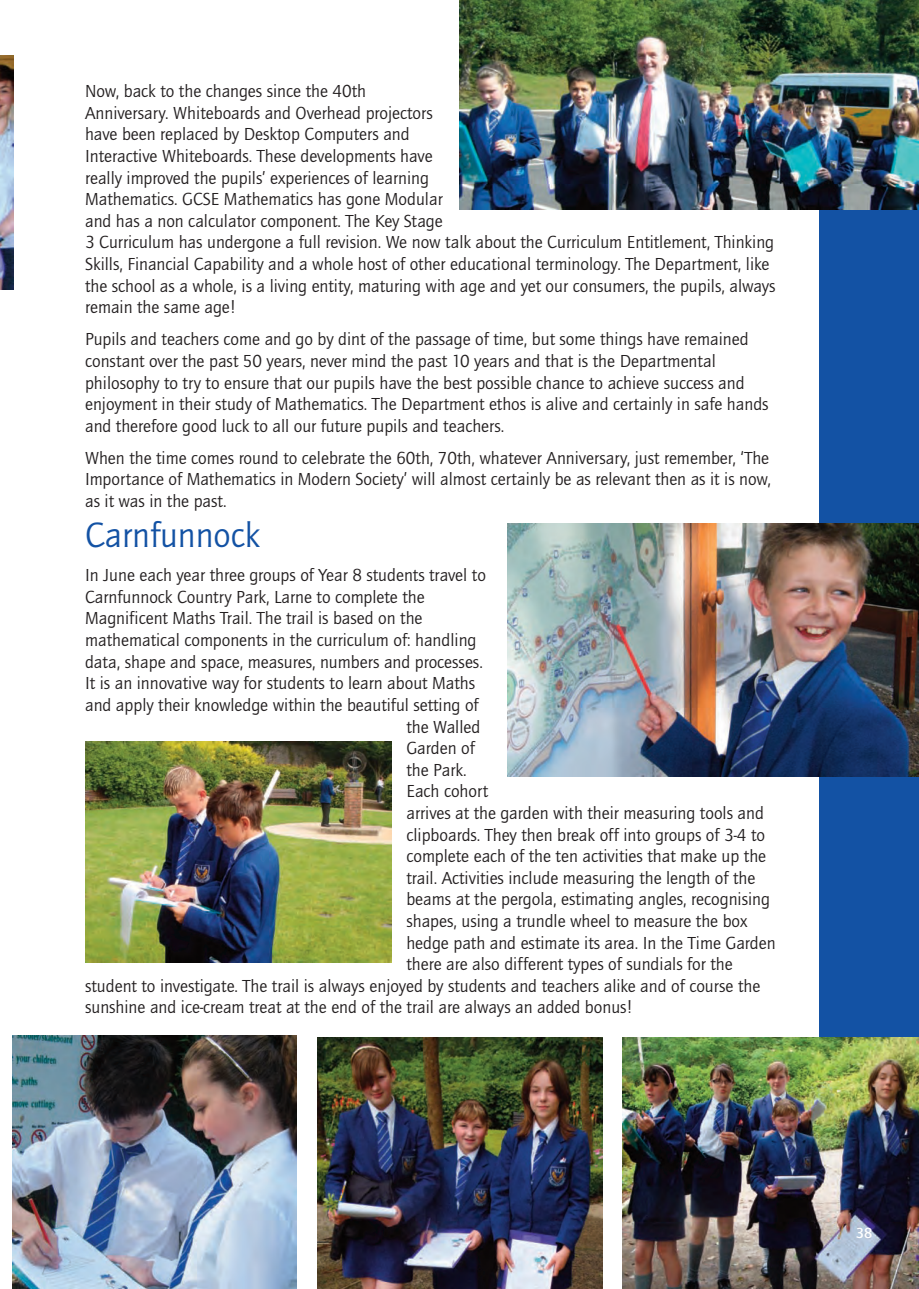
<style>
.page{position:relative;width:919px;height:1289px;background:#fff}
.page>*{position:absolute;margin:0;border:0;box-sizing:border-box;transform-origin:0 0}
.t1{font:36px "Quay Itc T";color:#1352a4}
.t2{font:18px/21.6px "Quay Itc T";color:#231f20}
.t3{font:700 15px "Quay Itc T";color:#fff}
</style>
<div class="page">
<div style="left:819px;top:0;width:99px;height:1288px;background:#1352a4"></div>
<img style="left:459px;top:0;width:459px;height:210px">
<img style="left:0;top:55px;width:13px;height:234px">
<img style="left:85px;top:741px;width:306px;height:221px">
<img style="left:317px;top:1037px;width:285px;height:251px">
<img style="left:508px;top:523px;width:410px;height:253px">
<img style="left:13px;top:1035px;width:283px;height:253px">
<img style="left:622px;top:1037px;width:296px;height:251px">
<p class="t2" style="left:85px;top:80px;width:692px">Now, back to the changes since the 40th<br>Anniversary. Whiteboards and Overhead projectors<br>have been replaced by Desktop Computers and<br>Interactive Whiteboards. These developments have<br>really improved the pupils’ experiences of learning<br>Mathematics. GCSE Mathematics has gone Modular<br>and has a non calculator component. The Key Stage<br>3 Curriculum has undergone a full revision. We now talk about the Curriculum Entitlement, Thinking Skills, Financial Capability and a whole host of other educational terminology. The Department, like the school as a whole, is a living entity, maturing with age and yet our consumers, the pupils, always remain the same age!</p>
<p class="t2" style="left:85px;top:328px;width:685px">Pupils and teachers come and go by dint of the passage of time, but some things have remained constant over the past 50 years, never mind the past 10 years and that is the Departmental philosophy to try to ensure that our pupils have the best possible chance to achieve success and enjoyment in their study of Mathematics. The Department ethos is alive and certainly in safe hands and therefore good luck to all our future pupils and teachers.</p>
<p class="t2" style="left:85px;top:447px;width:687px;text-align:justify">When the time comes round to celebrate the 60th, 70th, whatever Anniversary, just remember, ‘The Importance of Mathematics in Modern Society’ will almost certainly be as relevant then as it is now, as it was in the past.</p>
<h1 class="t1" style="left:85px;top:514px;width:176px">Carnfunnock</h1>
<p class="t2" style="left:85px;top:564px;width:402px">In June each year three groups of Year 8 students travel to</p>
<p class="t2" style="left:85px;top:586px;width:341px">Carnfunnock Country Park, Larne to complete the</p>
<p class="t2" style="left:85px;top:607px;width:339px">Magnificent Maths Trail. The trail is based on the</p>
<p class="t2" style="left:85px;top:629px;width:393px">mathematical components in the curriculum of: handling</p>
<p class="t2" style="left:85px;top:650px;width:399px">data, shape and space, measures, numbers and processes.</p>
<p class="t2" style="left:85px;top:672px;width:391px">It is an innovative way for students to learn about Maths</p>
<p class="t2" style="left:85px;top:694px;width:395px">and apply their knowledge within the beautiful setting of</p>
<p class="t2" style="left:406px;top:715px;width:75px">the Walled</p>
<p class="t2" style="left:406px;top:737px;width:70px">Garden of</p>
<p class="t2" style="left:406px;top:758px;width:62px">the Park.</p>
<p class="t2" style="left:406px;top:780px;width:83px">Each cohort</p>
<p class="t2" style="left:406px;top:802px;width:359px">arrives at the garden with their measuring tools and</p>
<p class="t2" style="left:406px;top:823px;width:360px">clipboards. They then break off into groups of 3-4 to</p>
<p class="t2" style="left:406px;top:845px;width:361px">complete each of the ten activities that make up the</p>
<p class="t2" style="left:406px;top:866px;width:350px">trail. Activities include measuring the length of the</p>
<p class="t2" style="left:406px;top:888px;width:365px">beams at the pergola, estimating angles, recognising</p>
<p class="t2" style="left:406px;top:910px;width:342px">shapes, using a trundle wheel to measure the box</p>
<p class="t2" style="left:406px;top:931px;width:371px">hedge path and estimate its area. In the Time Garden</p>
<p class="t2" style="left:406px;top:953px;width:328px">there are also different types of sundials for the</p>
<p class="t2" style="left:85px;top:974px;width:676px">student to investigate. The trail is always enjoyed by students and teachers alike and of course the</p>
<p class="t2" style="left:85px;top:996px;width:549px">sunshine and ice-cream treat at the end of the trail are always an added bonus!</p>
<p class="t3" style="left:855px;top:1223px;width:18px">38</p>
</div>
